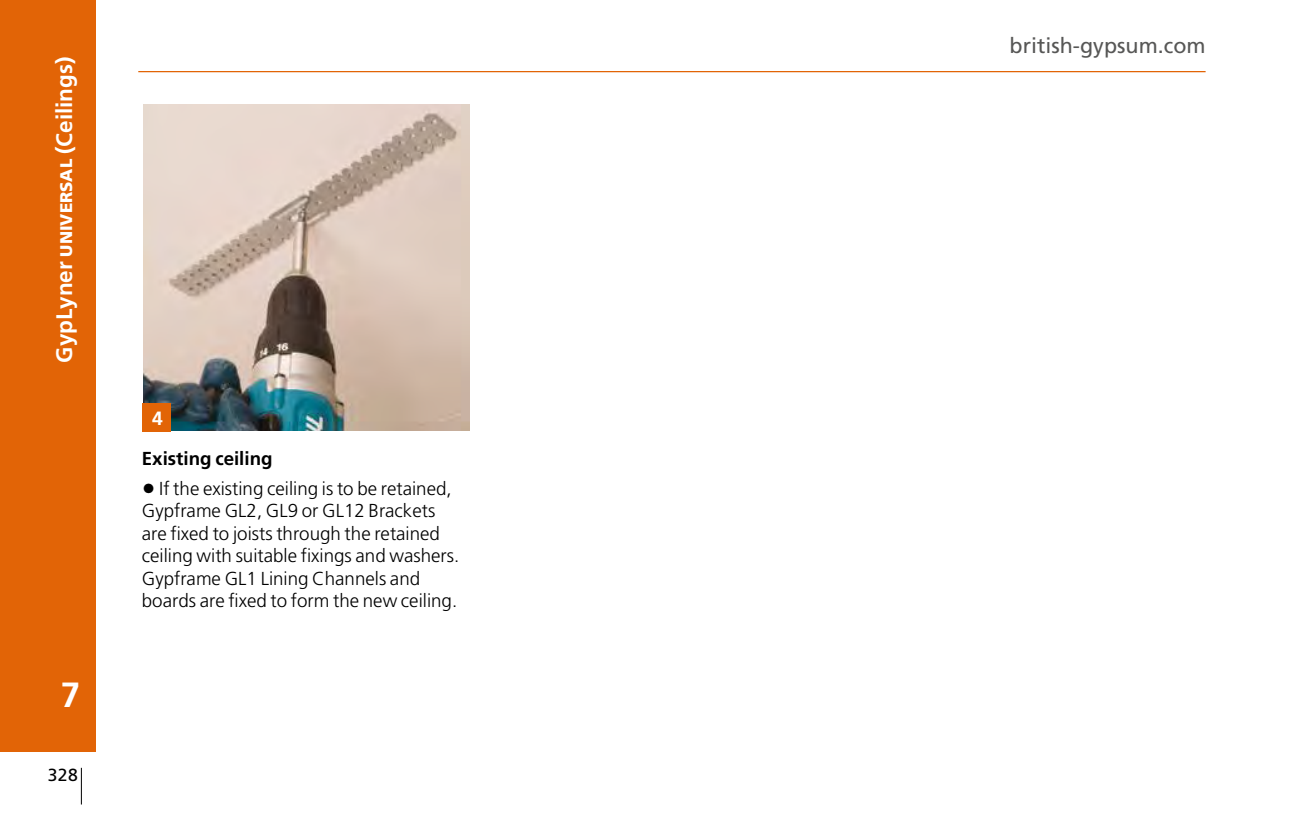
<style>
.page{position:relative;width:1312px;height:815px;background:#fff}
.page>*{position:absolute;margin:0;border:0;box-sizing:border-box;transform-origin:0 0}
.t1{font:700 35px "Frutiger";color:#fff}
.t2{font:700 22.5px "Frutiger";color:#fff}
.t3{font:21.5px "Frutiger";color:#575756}
.t4{font:700 19.25px "Frutiger";color:#fff}
.t5{font:300 18.75px/22.5px "Frutiger";color:#000}
.t6{font:700 18.75px "Frutiger";color:#000}
.t7{font:17.5px "Frutiger";color:#000}
.s1{font-weight:900;font-size:17px}
.s2{font-size:27.5px}
</style>
<div class="page">
<div style="left:0;top:0;width:95px;height:751px;background:#e26406"></div>
<hr style="left:81px;top:768px;width:1px;height:36px;background:#000">
<hr style="left:138px;top:71px;width:1067px;height:1px;background:#e26406">
<img style="left:143px;top:105px;width:326px;height:326px">
<div style="left:142px;top:403px;width:28px;height:28px;background:#e26406"></div>
<p class="t2" style="left:51px;top:363px;width:307px;rotate:-90deg">GypLyner <span class="s1">UNIVERSAL</span> (Ceilings)</p>
<h1 class="t1" style="left:61px;top:674px;width:21px">7</h1>
<p class="t7" style="left:48px;top:765px;width:32px">328</p>
<p class="t4" style="left:152px;top:407px;width:12px">4</p>
<p class="t6" style="left:142px;top:448px;width:132px">Existing ceiling</p>
<p class="t5" style="left:142px;top:477px;width:319px"><span class="s2">•</span> If the existing ceiling is to be retained, Gypframe GL2, GL9 or GL12 Brackets are fixed to joists through the retained ceiling with suitable fixings and washers.<br>Gypframe GL1 Lining Channels and boards are fixed to form the new ceiling.</p>
<p class="t3" style="left:1009px;top:33px;width:197px">british-gypsum.com</p>
</div>
